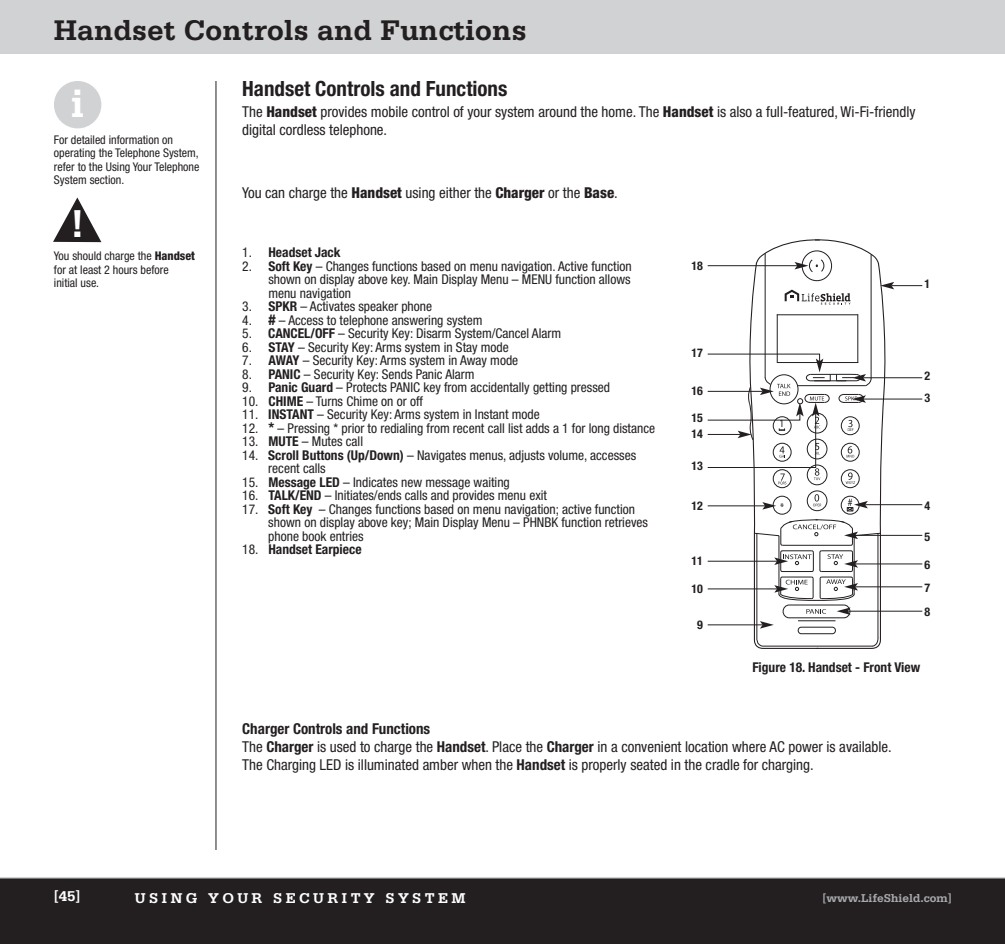
<style>
.page{position:relative;width:1005px;height:944px;background:#fff}
.page>*{position:absolute;margin:0;border:0;box-sizing:border-box;transform-origin:0 0}
.t1{font:700 41.1px "Serifa";color:#fff}
.t2{font:700 30px "Serifa";color:#231f20}
.t3{font:700 condensed 21px "Helvetica Neue";color:#231f20}
.t4{font:condensed 15px/18px "Helvetica Neue";color:#231f20}
.t5{font:700 15px "Serifa";letter-spacing:.22em;color:#fff}
.t6{font:condensed 13.5px/13.5px "Helvetica Neue";color:#231f20}
.t7{font:700 condensed 13.5px "Helvetica Neue";color:#231f20}
.t8{font:condensed 12px/13.5px "Helvetica Neue";color:#231f20}
.t9{font:700 condensed 12px/21.3px "Helvetica Neue";color:#231f20}
.t10{font:700 12px "Serifa";color:#a8a9ad}
.s1{font-weight:800}
.s2{font-weight:400}
.s3{font-weight:700}
.s4{font-weight:700;font-size:15px}
</style>
<div class="page">
<div style="left:0;top:0;width:1005px;height:54px;background:#d1d2d4"></div>
<div style="left:0;top:877px;width:1005px;height:67px;background:#231f20"></div>
<hr style="left:216px;top:81px;width:1px;height:769px;background:#231f20">
<hr style="left:0;top:877px;width:1005px;height:1px;background:#d1d2d4">
<div style="left:54px;top:81px;width:47px;height:47px;background:#d1d2d4;border-radius:50%"></div>
<svg style="left:53px;top:197px;width:48px;height:45px"></svg>
<hr style="left:892px;top:285px;width:30px;height:1px;background:#231f20">
<hr style="left:863px;top:377px;width:59px;height:1px;background:#231f20">
<hr style="left:863px;top:399px;width:59px;height:1px;background:#231f20">
<hr style="left:855px;top:535px;width:67px;height:1px;background:#231f20">
<hr style="left:865px;top:504px;width:57px;height:1px;background:#231f20">
<hr style="left:855px;top:564px;width:67px;height:1px;background:#231f20">
<hr style="left:855px;top:586px;width:67px;height:1px;background:#231f20">
<hr style="left:848px;top:611px;width:74px;height:1px;background:#231f20">
<svg style="left:707px;top:239px;width:187px;height:410px"></svg>
<h2 class="t2" style="left:54px;top:20px;width:474px">Handset Controls and Functions</h2>
<h1 class="t1" style="left:71px;top:89px;width:15px">i</h1>
<p class="t8" style="left:54px;top:134px;width:147px">For detailed information on operating the Telephone System, refer to the Using Your Telephone<br>System section.</p>
<h1 class="t1" style="left:69px;top:209px;width:18px">!</h1>
<p class="t8" style="left:54px;top:250px;width:143px">You should charge the <span class="s1">Handset </span>for at least 2 hours before initial use.</p>
<h3 class="t3" style="left:242px;top:81px;width:267px">Handset Controls and Functions</h3>
<p class="t4" style="left:242px;top:104px;width:675px">The <span class="s1">Handset</span> provides mobile control of your system around the home. The <span class="s1">Handset</span> is also a full-featured, Wi-Fi-friendly digital cordless telephone.</p>
<p class="t4" style="left:242px;top:185px;width:377px">You can charge the <span class="s1">Handset</span> using either the <span class="s1">Charger</span> or the <span class="s1">Base</span>.</p>
<p class="t7" style="left:242px;top:248px;width:100px"><span class="s2">1.</span> Headset Jack</p>
<p class="t6" style="left:268px;top:260px;width:365px;text-align:justify;text-indent:-26px">2. <span class="s3">Soft Key</span> – Changes functions based on menu navigation. Active function shown on display above key. Main Display Menu – MENU function allows menu navigation</p>
<p class="t6" style="left:242px;top:301px;width:191px">3. <span class="s3">SPKR</span> – Activates speaker phone</p>
<p class="t6" style="left:242px;top:314px;width:242px">4. <span class="s4">#</span> – Access to telephone answering system</p>
<p class="t6" style="left:242px;top:328px;width:320px">5. <span class="s3">CANCEL/OFF</span> – Security Key: Disarm System/Cancel Alarm</p>
<p class="t6" style="left:242px;top:341px;width:268px">6. <span class="s3">STAY</span> – Security Key: Arms system in Stay mode</p>
<p class="t6" style="left:242px;top:355px;width:278px">7. <span class="s3">AWAY</span> – Security Key: Arms system in Away mode</p>
<p class="t6" style="left:242px;top:368px;width:234px">8. <span class="s3">PANIC</span> – Security Key: Sends Panic Alarm</p>
<p class="t6" style="left:242px;top:382px;width:369px">9. <span class="s3">Panic Guard</span> – Protects PANIC key from accidentally getting pressed</p>
<p class="t6" style="left:242px;top:395px;width:182px">10. <span class="s3">CHIME</span> – Turns Chime on or off</p>
<p class="t6" style="left:242px;top:409px;width:299px">11. <span class="s3">INSTANT</span> – Security Key: Arms system in Instant mode</p>
<p class="t6" style="left:242px;top:422px;width:414px">12. <span class="s4">*</span> – Pressing * prior to redialing from recent call list adds a 1 for long distance</p>
<p class="t6" style="left:242px;top:436px;width:122px">13. <span class="s3">MUTE</span> – Mutes call</p>
<p class="t6" style="left:268px;top:449px;width:369px;text-indent:-26px">14. <span class="s3">Scroll Buttons (Up/Down)</span> – Navigates menus, adjusts volume, accesses recent calls</p>
<p class="t6" style="left:242px;top:476px;width:269px">15. <span class="s3">Message LED</span> – Indicates new message waiting</p>
<p class="t6" style="left:242px;top:490px;width:306px">16. <span class="s3">TALK/END</span> – Initiates/ends calls and provides menu exit</p>
<p class="t6" style="left:268px;top:503px;width:381px;text-indent:-26px">17. <span class="s3">Soft Key</span> – Changes functions based on menu navigation; active function shown on display above key; Main Display Menu – PHNBK function retrieves phone book entries</p>
<p class="t7" style="left:242px;top:545px;width:121px"><span class="s2">18.</span> Handset Earpiece</p>
<p class="t9" style="left:691px;top:256px;width:13px">18</p>
<p class="t9" style="left:691px;top:343px;width:13px">17</p>
<p class="t9" style="left:691px;top:379px;width:13px;line-height:26.2px">16<br>15</p>
<p class="t9" style="left:691px;top:424px;width:13px">14</p>
<p class="t9" style="left:691px;top:456px;width:13px">13</p>
<p class="t9" style="left:691px;top:496px;width:13px">12</p>
<p class="t9" style="left:691px;top:551px;width:13px">11</p>
<p class="t9" style="left:691px;top:579px;width:13px">10</p>
<p class="t9" style="left:697px;top:615px;width:7px">9</p>
<p class="t9" style="left:925px;top:274px;width:7px">1</p>
<p class="t9" style="left:925px;top:366px;width:7px">2<br>3</p>
<p class="t9" style="left:925px;top:496px;width:7px">4</p>
<p class="t9" style="left:925px;top:527px;width:7px">5</p>
<p class="t9" style="left:925px;top:554px;width:7px;line-height:23px">6<br>7</p>
<p class="t9" style="left:925px;top:603px;width:7px">8</p>
<p class="t7" style="left:752px;top:663px;width:169px">Figure 18. Handset - Front View</p>
<p class="t4" style="left:242px;top:721px;width:651px"><span class="s3">Charger Controls and Functions<br></span>The <span class="s3">Charger</span> is used to charge the <span class="s3">Handset</span>. Place the <span class="s3">Charger</span> in a convenient location where AC power is available.<br>The Charging LED is illuminated amber when the <span class="s3">Handset</span> is properly seated in the cradle for charging.</p>
<p class="t5" style="left:54px;top:891px;width:28px">[45]</p>
<p class="t5" style="left:135px;top:893px;width:332px">USING YOUR SECURITY SYSTEM</p>
<p class="t10" style="left:823px;top:894px;width:131px">[www.LifeShield.com]</p>
</div>
